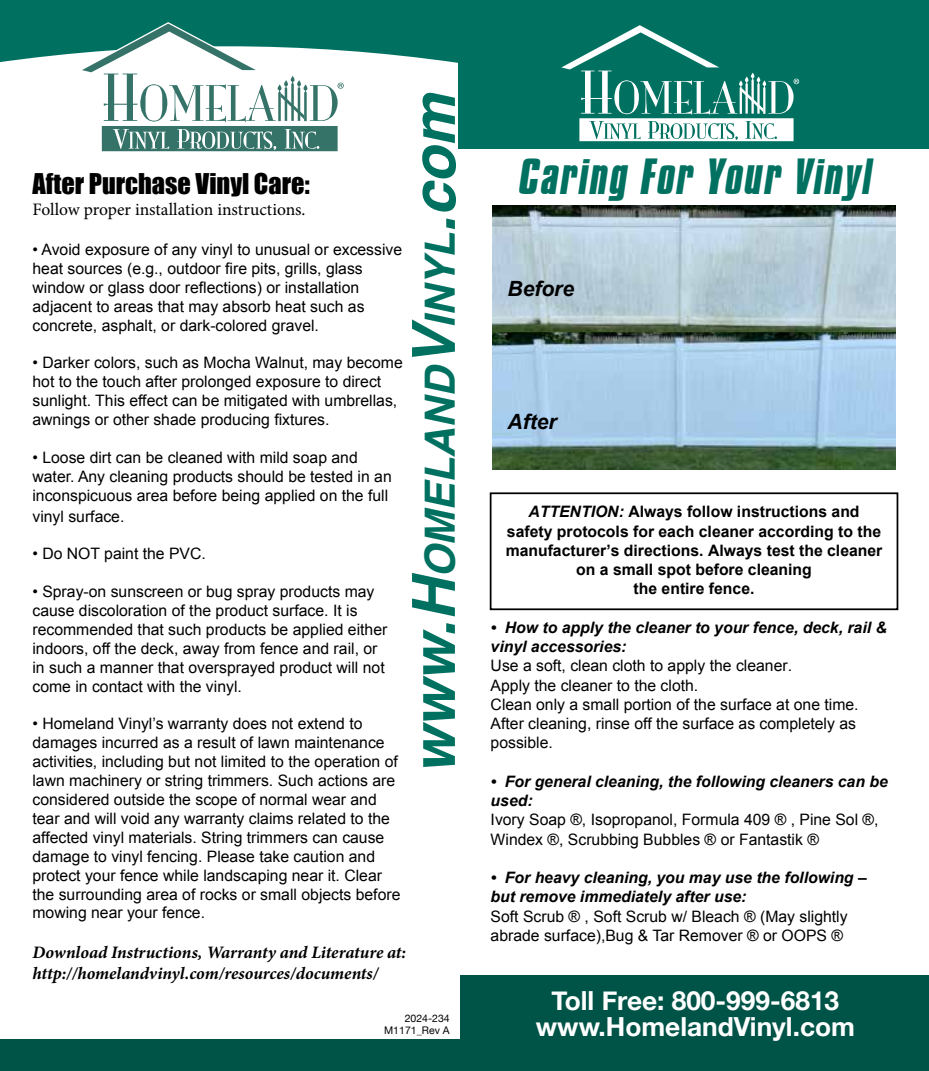
<style>
.page{position:relative;width:929px;height:1071px;background:#fff}
.page>*{position:absolute;margin:0;border:0;box-sizing:border-box;transform-origin:0 0}
.t1{font:italic 700 43.75px "Compacta BT";letter-spacing:.04em;color:#007161}
.t2{font:italic 700 41.65px "Helvetica";color:#007161}
.t3{font:700 26.25px/26.2px "Helvetica Neue";color:#fff;text-align:center}
.t4{font:26.25px "Impact";color:#000}
.t5{font:italic 700 21px "Arial";color:#000}
.t6{font:italic 700 17.5px/21px "Minion Pro";letter-spacing:-.005em;color:#000}
.t7{font:17.5px "Minion Pro";color:#000}
.t8{font:15.75px/18.9px "Arial";color:#000}
.t9{font:italic 700 15.75px/19.2px "Arial";color:#000}
.t10{font:700 15.75px/19.2px "Arial";color:#000;text-align:center}
.t11{font:10.5px/12.6px "Helvetica Neue";color:#000;text-align:right}
.s1{font-size:59.5px}
.s2{font-style:italic}
</style>
<div class="page">
<div style="left:459px;top:0;width:469px;height:149px;background:#007161"></div>
<div style="left:460px;top:975px;width:468px;height:96px;background:#005447"></div>
<svg style="left:561px;top:25px;width:237px;height:116px"></svg>
<svg style="left:0;top:0;width:459px;height:151px"></svg>
<div style="left:0;top:1040px;width:478px;height:31px;background:#005447"></div>
<div style="left:489px;top:492px;width:408px;height:118px;border:2px solid #000"></div>
<img style="left:492px;top:206px;width:402px;height:127px">
<img style="left:492px;top:333px;width:402px;height:137px">
<h2 class="t2" style="left:414px;top:774px;width:683px;rotate:-90deg"><span class="s1">www.</span><span class="s1">H</span>omeland<span class="s1">V</span>inyl<span class="s1">.com</span></h2>
<h3 class="t4" style="left:32px;top:163px;width:279px">After Purchase Vinyl Care:</h3>
<p class="t7" style="left:32px;top:198px;width:274px">Follow proper installation instructions.</p>
<p class="t8" style="left:32px;top:240px;width:371px">• Avoid exposure of any vinyl to unusual or excessive heat sources (e.g., outdoor fire pits, grills, glass window or glass door reflections) or installation adjacent to areas that may absorb heat such as concrete, asphalt, or dark-colored gravel.</p>
<p class="t8" style="left:32px;top:353px;width:371px">• Darker colors, such as Mocha Walnut, may become hot to the touch after prolonged exposure to direct sunlight. This effect can be mitigated with umbrellas, awnings or other shade producing fixtures.</p>
<p class="t8" style="left:32px;top:448px;width:360px">• Loose dirt can be cleaned with mild soap and water. Any cleaning products should be tested in an inconspicuous area before being applied on the full</p>
<p class="t8" style="left:32px;top:507px;width:93px">vinyl surface.</p>
<p class="t8" style="left:32px;top:545px;width:175px">• Do NOT paint the PVC.</p>
<p class="t8" style="left:32px;top:582px;width:356px">• Spray-on sunscreen or bug spray products may cause discoloration of the product surface. It is recommended that such products be applied either indoors, off the deck, away from fence and rail, or in such a manner that oversprayed product will not come in contact with the vinyl.</p>
<p class="t8" style="left:32px;top:715px;width:369px">• Homeland Vinyl’s warranty does not extend to damages incurred as a result of lawn maintenance activities, including but not limited to the operation of lawn machinery or string trimmers. Such actions are considered outside the scope of normal wear and tear and will void any warranty claims related to the affected vinyl materials. String trimmers can cause damage to vinyl fencing. Please take caution and protect your fence while landscaping near it. Clear the surrounding area of rocks or small objects before mowing near your fence.</p>
<p class="t6" style="left:32px;top:942px;width:375px">Download Instructions, Warranty and Literature at: http://homelandvinyl.com/resources/documents/</p>
<p class="t11" style="left:384px;top:1012px;width:67px">2024-234<br>M1171_Rev A</p>
<h1 class="t1" style="left:519px;top:150px;width:354px">Caring For Your Vinyl</h1>
<h3 class="t5" style="left:507px;top:275px;width:68px">Before</h3>
<h3 class="t5" style="left:507px;top:408px;width:50px">After</h3>
<p class="t10" style="left:505px;top:503px;width:378px"><span class="s2">ATTENTION:</span> Always follow instructions and safety protocols for each cleaner according to the manufacturer’s directions. Always test the cleaner on a small spot before cleaning<br>the entire fence.</p>
<p class="t9" style="left:490px;top:618px;width:397px">• How to apply the cleaner to your fence, deck, rail &amp; vinyl accessories:</p>
<p class="t8" style="left:490px;top:656px;width:369px">Use a soft, clean cloth to apply the cleaner.<br>Apply the cleaner to the cloth.<br>Clean only a small portion of the surface at one time.<br>After cleaning, rinse off the surface as completely as possible.</p>
<p class="t9" style="left:490px;top:772px;width:398px">• For general cleaning, the following cleaners can be used:</p>
<p class="t8" style="left:490px;top:810px;width:389px">Ivory Soap ®, Isopropanol, Formula 409 ® , Pine Sol ®,<br>Windex ®, Scrubbing Bubbles ® or Fantastik ®</p>
<p class="t9" style="left:490px;top:869px;width:377px">• For heavy cleaning, you may use the following – but remove immediately after use:</p>
<p class="t8" style="left:490px;top:907px;width:358px">Soft Scrub ® , Soft Scrub w/ Bleach ® (May slightly abrade surface),Bug &amp; Tar Remover ® or OOPS ®</p>
<h3 class="t3" style="left:535px;top:988px;width:320px">Toll Free: 800-999-6813 www.HomelandVinyl.com</h3>
</div>
